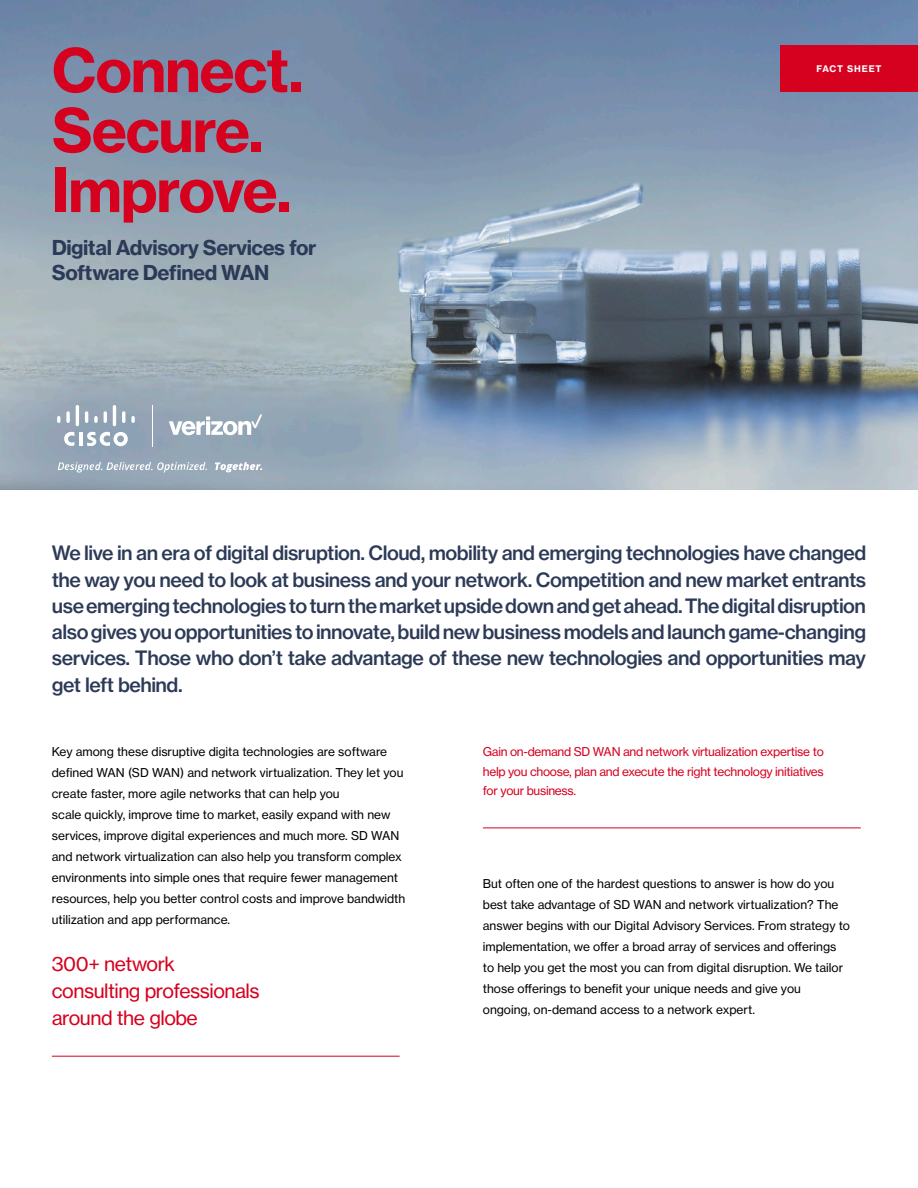
<style>
.page{position:relative;width:918px;height:1188px;background:#fff}
.page>*{position:absolute;margin:0;border:0;box-sizing:border-box;transform-origin:0 0}
.t1{font:59.4px/60px "N Haas Grotesk TX Std 75 Bd";letter-spacing:-.025em;color:#d6001f}
.t2{font:20.25px "N Haas Grotesk TX Std 75 Bd";letter-spacing:-.025em;color:#2c3a57}
.t3{font:19.5px/26.2px "N Haas Grotesk TX Std 65 Md";letter-spacing:-.025em;color:#2c3a57;text-align:justify}
.t4{font:19.5px/27px "N Haas Grotesk TX Std 55 Rg";letter-spacing:-.025em;color:#d6001f}
.t5{font:12px/21px "N Haas Grotesk TX Std 55 Rg";color:#000}
.t6{font:12px/19.5px "N Haas Grotesk TX Std 55 Rg";letter-spacing:-.025em;color:#d6001f;text-align:justify}
.t7{font:9px "N Haas Grotesk TX Std 75 Bd";letter-spacing:.1em;color:#fff}
</style>
<div class="page">
<img style="left:0;top:0;width:918px;height:490px">
<div style="left:780px;top:46px;width:138px;height:46px;background:#d6001f"></div>
<svg style="left:58px;top:462px;width:149px;height:11px;background:#aebbc8"></svg>
<svg style="left:215px;top:462px;width:47px;height:10px"></svg>
<hr style="left:152px;top:405px;width:1px;height:41px;background:#fff">
<hr style="left:79px;top:432px;width:3px;height:14px;background:#fff">
<svg style="left:64px;top:432px;width:10px;height:14px"></svg>
<svg style="left:87px;top:432px;width:41px;height:14px"></svg>
<svg style="left:57px;top:416px;width:3px;height:7px"></svg>
<svg style="left:66px;top:411px;width:4px;height:12px"></svg>
<hr style="left:76px;top:405px;width:3px;height:21px;background:#fff;border-radius:2px">
<svg style="left:85px;top:411px;width:3px;height:12px"></svg>
<svg style="left:94px;top:416px;width:4px;height:7px"></svg>
<svg style="left:104px;top:411px;width:3px;height:12px"></svg>
<hr style="left:113px;top:405px;width:3px;height:21px;background:#fff;border-radius:2px">
<svg style="left:122px;top:411px;width:3px;height:12px"></svg>
<svg style="left:131px;top:416px;width:4px;height:7px"></svg>
<svg style="left:169px;top:415px;width:93px;height:20px"></svg>
<hr style="left:483px;top:828px;width:378px;height:1px;background:#d6001f">
<hr style="left:52px;top:1056px;width:348px;height:1px;background:#d6001f">
<p class="t1" style="left:52px;top:40px;width:253px">Connect.<br>Secure.<br>Improve.</p>
<p class="t2" style="left:52px;top:235px;width:266px">Digital Advisory Services for</p>
<p class="t2" style="left:52px;top:259px;width:219px">Software Defined WAN</p>
<p class="t7" style="left:816px;top:63px;width:67px">FACT SHEET</p>
<p class="t3" style="left:52px;top:540px;width:816px">We live in an era of digital disruption. Cloud, mobility and emerging technologies have changed the way you need to look at business and your network. Competition and new market entrants use emerging technologies to turn the market upside down and get ahead. The digital disruption also gives you opportunities to innovate, build new business models and launch game-changing services. Those who don’t take advantage of these new technologies and opportunities may get left behind.</p>
<p class="t5" style="left:52px;top:741px;width:353px">Key among these disruptive digita technologies are software defined WAN (SD WAN) and network virtualization. They let you create faster, more agile networks that can help you</p>
<p class="t5" style="left:52px;top:804px;width:355px">scale quickly, improve time to market, easily expand with new services, improve digital experiences and much more. SD WAN and network virtualization can also help you transform complex environments into simple ones that require fewer management resources, help you better control costs and improve bandwidth utilization and app performance.</p>
<p class="t4" style="left:52px;top:950px;width:209px">300+ network consulting professionals around the globe</p>
<p class="t6" style="left:483px;top:742px;width:342px">Gain on-demand SD WAN and network virtualization expertise to help you choose, plan and execute the right technology initiatives for your business.</p>
<p class="t5" style="left:483px;top:873px;width:369px">But often one of the hardest questions to answer is how do you best take advantage of SD WAN and network virtualization? The answer begins with our Digital Advisory Services. From strategy to implementation, we offer a broad array of services and offerings to help you get the most you can from digital disruption. We tailor those offerings to benefit your unique needs and give you ongoing, on-demand access to a network expert.</p>
</div>
